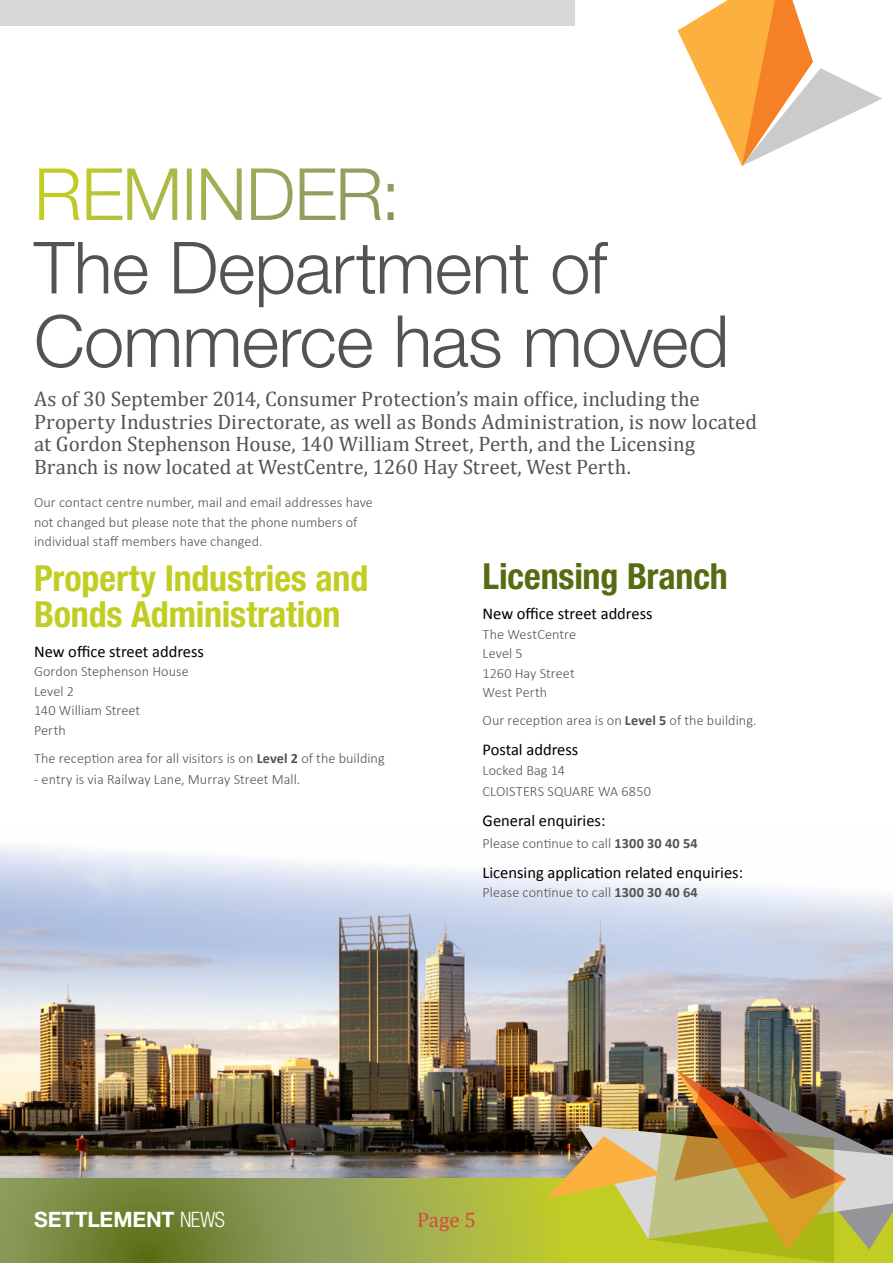
<style>
.page{position:relative;width:893px;height:1263px;background:#fff}
.page>*{position:absolute;margin:0;border:0;box-sizing:border-box;transform-origin:0 0}
.SN_Main_heading{font:300 72px/73.5px "Helvetica Neue LT Std";letter-spacing:-.01em;color:#545255}
.RN_Sub_head{font:700 condensed 36px/36px "Helvetica Neue LT Std";letter-spacing:-.005em;color:#c2cd23}
.RN_Sub_head-2{font:700 condensed 36px "Helvetica Neue LT Std";letter-spacing:-.005em;color:#566c11}
.t1{font:700 21.15px "Helvetica Neue LT Std";color:#fff}
.SN_Intro_para{font:21px/22.5px "Cambria Math";color:#545255}
.t2{font:21px "Cambria Math";color:#d34b3d}
.t3{font:16.5px "Calibri";color:#000}
.SN_Body_text{font:300 14.25px/19.5px "Calibri";color:#545255}
.s1{color:#fff}
.s2{font-weight:700}
.s3{font-weight:300;font-stretch:condensed}
</style>
<div class="page">
<svg style="left:0;top:1178px;width:546px;height:85px;background:#8c9b46"></svg>
<img style="left:0;top:845px;width:893px;height:333px">
<svg style="left:678px;top:0;width:204px;height:166px"></svg>
<div style="left:0;top:0;width:574px;height:26px;background:#d9d8d8"></div>
<img style="left:546px;top:1069px;width:347px;height:194px">
<p class="SN_Main_heading" style="left:34px;top:156px;width:697px"><span class="s1">REMINDER:<br></span>The Department of<br>Commerce has moved</p>
<p class="SN_Intro_para" style="left:34px;top:388px;width:725px">As of 30 September 2014, Consumer Protection’s main office, including the Property Industries Directorate, as well as Bonds Administration, is now located at Gordon Stephenson House, 140 William Street, Perth, and the Licensing Branch is now located at WestCentre, 1260 Hay Street, West Perth.</p>
<p class="SN_Body_text" style="left:34px;top:492px;width:340px">Our contact centre number, mail and email addresses have not changed but please note that the phone numbers of individual staff members have changed.</p>
<p class="RN_Sub_head" style="left:34px;top:559px;width:336px">Property Industries and<br>Bonds Administration</p>
<p class="t3" style="left:34px;top:641px;width:172px">New office street address</p>
<p class="SN_Body_text" style="left:34px;top:661px;width:156px">Gordon Stephenson House<br>Level 2<br>140 William Street<br>Perth</p>
<p class="SN_Body_text" style="left:34px;top:748px;width:352px">The reception area for all visitors is on <span class="s2">Level 2</span> of the building</p>
<p class="SN_Body_text" style="left:34px;top:770px;width:268px">- entry is via Railway Lane, Murray Street Mall.</p>
<p class="RN_Sub_head-2" style="left:483px;top:554px;width:247px">Licensing Branch</p>
<p class="t3" style="left:483px;top:603px;width:172px">New office street address</p>
<p class="SN_Body_text" style="left:483px;top:624px;width:95px">The WestCentre<br>Level 5<br>1260 Hay Street<br>West Perth</p>
<p class="SN_Body_text" style="left:483px;top:710px;width:275px">Our reception area is on <span class="s2">Level 5</span> of the building.</p>
<p class="t3" style="left:483px;top:739px;width:97px">Postal address</p>
<p class="SN_Body_text" style="left:483px;top:759px;width:170px;line-height:21.6px">Locked Bag 14<br>CLOISTERS SQUARE WA 6850</p>
<p class="t3" style="left:483px;top:810px;width:124px">General enquiries:</p>
<p class="SN_Body_text" style="left:483px;top:833px;width:217px">Please continue to call <span class="s2">1300 30 40 54</span></p>
<p class="t3" style="left:483px;top:862px;width:262px">Licensing application related enquiries:</p>
<p class="SN_Body_text" style="left:483px;top:882px;width:217px">Please continue to call <span class="s2">1300 30 40 64</span></p>
<h3 class="t1" style="left:34px;top:1206px;width:192px">SETTLEMENT <span class="s3">NEWS</span></h3>
<h3 class="t2" style="left:417px;top:1207px;width:60px">Page 5</h3>
</div>
